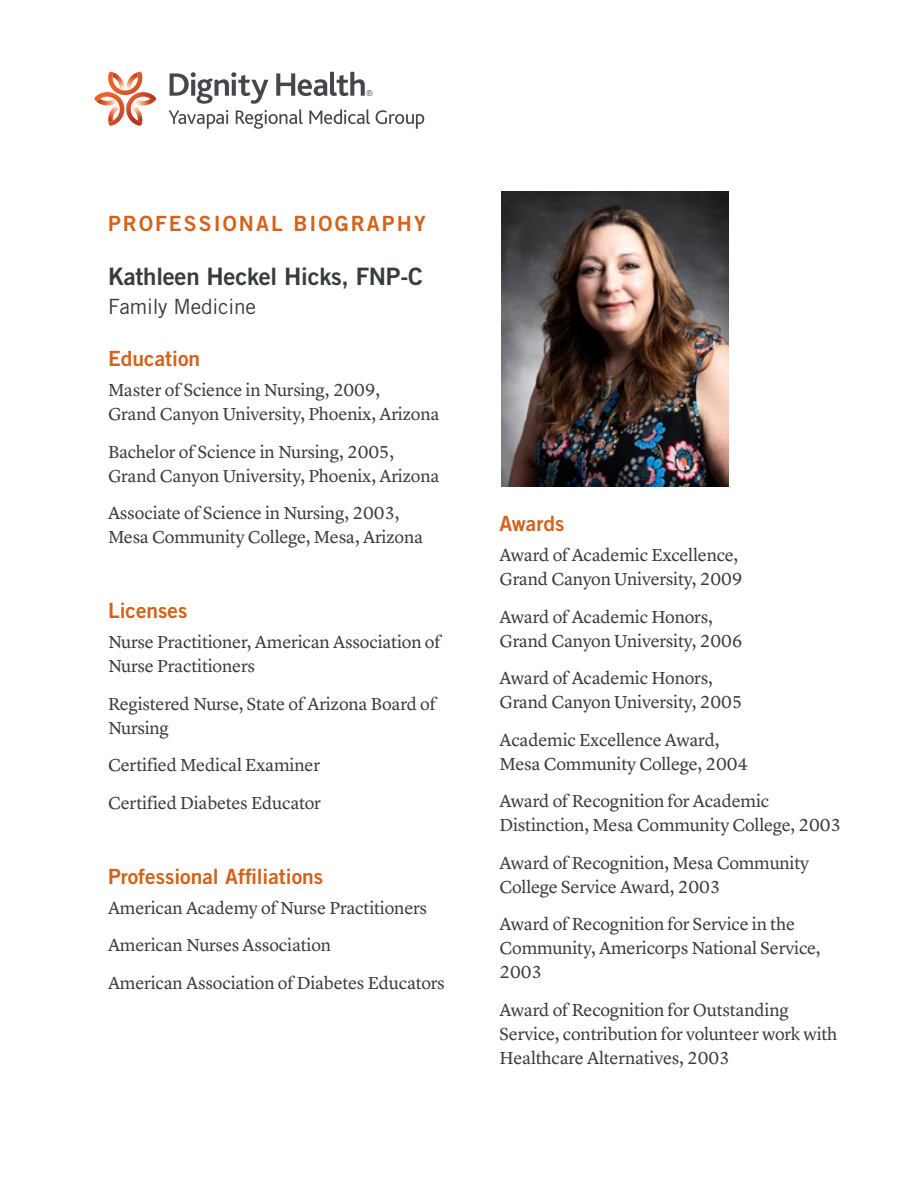
<style>
.page{position:relative;width:918px;height:1188px;background:#fff}
.page>*{position:absolute;margin:0;border:0;box-sizing:border-box;transform-origin:0 0}
.t1{font:24px "Trade Gothic LT Std Bd 2";letter-spacing:-.01em;color:#383c3d}
.t2{font:21px "Trade Gothic LT Std Bd 2";color:#d3631c}
.t3{font:21px "Trade Gothic LT Std Bd 2";letter-spacing:.1em;color:#d3631c}
.t4{font:21px "Trade Gothic LT Std";letter-spacing:-.01em;color:#383c3d}
.t5{font:18px/24px "Lyon Text";letter-spacing:-.01em;color:#383c3d}
</style>
<div class="page">
<svg style="left:94px;top:72px;width:62px;height:54px"></svg>
<img style="left:133px;top:102px;width:21px;height:3px">
<img style="left:133px;top:99px;width:21px;height:3px">
<svg style="left:169px;top:72px;width:255px;height:57px"></svg>
<img style="left:501px;top:192px;width:228px;height:294px">
<p class="t3" style="left:108px;top:211px;width:319px">PROFESSIONAL BIOGRAPHY</p>
<h1 class="t1" style="left:108px;top:262px;width:316px">Kathleen Heckel Hicks, FNP-C</h1>
<p class="t4" style="left:108px;top:294px;width:150px">Family Medicine</p>
<p class="t2" style="left:108px;top:346px;width:94px">Education</p>
<p class="t5" style="left:108px;top:377px;width:333px">Master of Science in Nursing, 2009,<br>Grand Canyon University, Phoenix, Arizona</p>
<p class="t5" style="left:108px;top:438px;width:333px">Bachelor of Science in Nursing, 2005,<br>Grand Canyon University, Phoenix, Arizona</p>
<p class="t5" style="left:108px;top:500px;width:317px">Associate of Science in Nursing, 2003,<br>Mesa Community College, Mesa, Arizona</p>
<p class="t2" style="left:108px;top:598px;width:81px">Licenses</p>
<p class="t5" style="left:108px;top:629px;width:334px">Nurse Practitioner, American Association of<br>Nurse Practitioners</p>
<p class="t5" style="left:108px;top:690px;width:330px">Registered Nurse, State of Arizona Board of<br>Nursing</p>
<p class="t5" style="left:108px;top:745px;width:215px;line-height:37.5px">Certified Medical Examiner<br>Certified Diabetes Educator</p>
<p class="t2" style="left:108px;top:863px;width:217px">Professional Affiliations</p>
<p class="t5" style="left:108px;top:887px;width:338px;line-height:37.5px">American Academy of Nurse Practitioners<br>American Nurses Association<br>American Association of Diabetes Educators</p>
<p class="t2" style="left:500px;top:511px;width:66px">Awards</p>
<p class="t5" style="left:500px;top:542px;width:245px">Award of Academic Excellence,<br>Grand Canyon University, 2009</p>
<p class="t5" style="left:500px;top:603px;width:245px">Award of Academic Honors,<br>Grand Canyon University, 2006</p>
<p class="t5" style="left:500px;top:665px;width:245px">Award of Academic Honors,<br>Grand Canyon University, 2005</p>
<p class="t5" style="left:500px;top:726px;width:250px">Academic Excellence Award,<br>Mesa Community College, 2004</p>
<p class="t5" style="left:500px;top:788px;width:343px">Award of Recognition for Academic<br>Distinction, Mesa Community College, 2003</p>
<p class="t5" style="left:500px;top:849px;width:311px">Award of Recognition, Mesa Community<br>College Service Award, 2003</p>
<p class="t5" style="left:500px;top:911px;width:323px">Award of Recognition for Service in the<br>Community, Americorps National Service,<br>2003</p>
<p class="t5" style="left:500px;top:996px;width:339px">Award of Recognition for Outstanding<br>Service, contribution for volunteer work with<br>Healthcare Alternatives, 2003</p>
</div>
